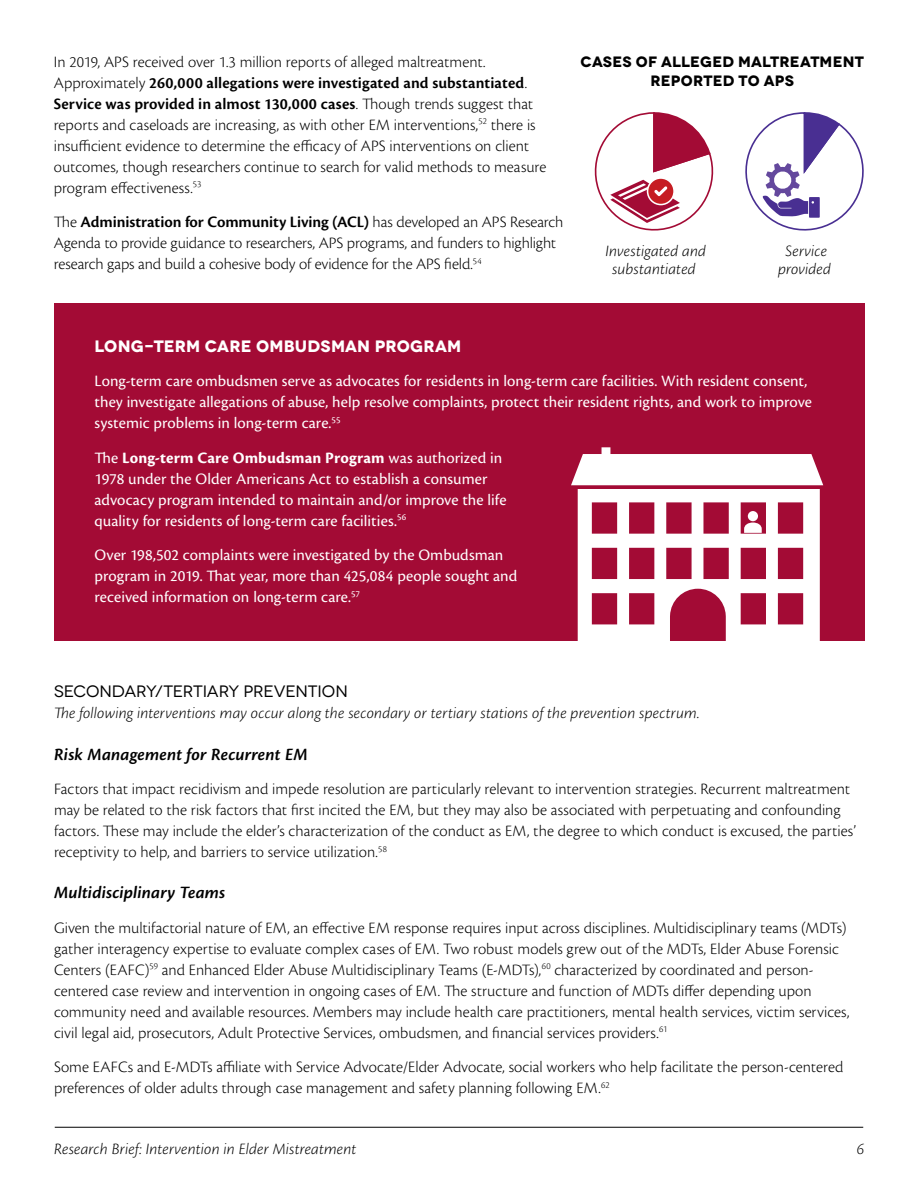
<style>
.page{position:relative;width:918px;height:1188px;background:#fff}
.page>*{position:absolute;margin:0;border:0;box-sizing:border-box;transform-origin:0 0}
.H04_-_Subsection{font:italic 600 18px "Cronos Pro";letter-spacing:.01em;color:#000}
.P_-_Body{font:300 16.5px/21px "Cronos Pro";color:#000}
.P_-_Body_White{font:16.5px/21px "Cronos Pro";letter-spacing:.005em;color:#fff}
.P_-_Body-2{font:italic 300 16.5px "Cronos Pro";letter-spacing:.01em;color:#000}
.RB_Infographic_Body{font:italic 300 16.5px/18px "Cronos Pro";letter-spacing:.01em;color:#000;text-align:center}
.H04_-_White_header_i{font:700 16.5px "Novecentowide";letter-spacing:.01em;color:#fff}
.H03_-_Subsection{font:16.5px "Novecentowide";letter-spacing:-.01em;color:#000}
.RB_Infographic_Label{font:700 15px/19.5px "Novecentowide";letter-spacing:.01em;color:#000;text-align:center}
.s1{font-weight:600}
.s2{font-weight:700}
</style>
<div class="page">
<div style="left:55px;top:304px;width:810px;height:337px;background:#a30b35"></div>
<svg style="left:571px;top:447px;width:252px;height:194px"></svg>
<div style="left:748px;top:511px;width:10px;height:10px;background:#fff;border-radius:50%"></div>
<hr style="left:55px;top:1127px;width:808px;height:1px;background:#000">
<svg style="left:594px;top:112px;width:120px;height:119px"></svg>
<svg style="left:745px;top:112px;width:119px;height:119px"></svg>
<p class="P_-_Body" style="left:54px;top:51px;width:494px">In 2019, APS received over 1.3 million reports of alleged maltreatment.<br>Approximately <span class="s1">260,000 allegations were investigated and substantiated</span>.<br><span class="s1">Service was provided in almost 130,000 cases</span>. Though trends suggest that reports and caseloads are increasing, as with other EM interventions,<sup>52</sup> there is insufficient evidence to determine the efficacy of APS interventions on client outcomes, though researchers continue to search for valid methods to measure program effectiveness.<sup>53</sup></p>
<p class="P_-_Body" style="left:54px;top:212px;width:511px">The <span class="s1">Administration for Community Living (ACL)</span> has developed an APS Research<br>Agenda to provide guidance to researchers, APS programs, and funders to highlight research gaps and build a cohesive body of evidence for the APS field.<sup>54</sup></p>
<p class="RB_Infographic_Label" style="left:581px;top:52px;width:285px">CASES OF ALLEGED MALTREATMENT<br>REPORTED TO APS</p>
<p class="RB_Infographic_Body" style="left:606px;top:242px;width:102px">Investigated and substantiated</p>
<p class="RB_Infographic_Body" style="left:778px;top:242px;width:55px">Service provided</p>
<h4 class="H04_-_White_header_i" style="left:94px;top:335px;width:368px">LONG-TERM CARE OMBUDSMAN PROGRAM</h4>
<p class="P_-_Body_White" style="left:94px;top:370px;width:719px">Long-term care ombudsmen serve as advocates for residents in long-term care facilities. With resident consent, they investigate allegations of abuse, help resolve complaints, protect their resident rights, and work to improve systemic problems in long-term care.<sup>55</sup></p>
<p class="P_-_Body_White" style="left:94px;top:447px;width:413px">The <span class="s2">Long-term Care Ombudsman Program</span> was authorized in 1978 under the Older Americans Act to establish a consumer advocacy program intended to maintain and/or improve the life quality for residents of long-term care facilities.<sup>56</sup></p>
<p class="P_-_Body_White" style="left:94px;top:544px;width:424px">Over 198,502 complaints were investigated by the Ombudsman program in 2019. That year, more than 425,084 people sought and received information on long-term care.<sup>57</sup></p>
<h3 class="H03_-_Subsection" style="left:54px;top:682px;width:295px">SECONDARY/TERTIARY PREVENTION</h3>
<p class="P_-_Body-2" style="left:54px;top:704px;width:647px">The following interventions may occur along the secondary or tertiary stations of the prevention spectrum.</p>
<h4 class="H04_-_Subsection" style="left:54px;top:744px;width:255px">Risk Management for Recurrent EM</h4>
<p class="P_-_Body" style="left:54px;top:779px;width:803px">Factors that impact recidivism and impede resolution are particularly relevant to intervention strategies. Recurrent maltreatment may be related to the risk factors that first incited the EM, but they may also be associated with perpetuating and confounding factors. These may include the elder’s characterization of the conduct as EM, the degree to which conduct is excused, the parties’ receptivity to help, and barriers to service utilization.<sup>58</sup></p>
<h4 class="H04_-_Subsection" style="left:54px;top:883px;width:173px">Multidisciplinary Teams</h4>
<p class="P_-_Body" style="left:54px;top:917px;width:797px">Given the multifactorial nature of EM, an effective EM response requires input across disciplines. Multidisciplinary teams (MDTs) gather interagency expertise to evaluate complex cases of EM. Two robust models grew out of the MDTs, Elder Abuse Forensic Centers (EAFC)<sup>59</sup> and Enhanced Elder Abuse Multidisciplinary Teams (E-MDTs),<sup>60</sup> characterized by coordinated and person&shy;centered case review and intervention in ongoing cases of EM. The structure and function of MDTs differ depending upon community need and available resources. Members may include health care practitioners, mental health services, victim services, civil legal aid, prosecutors, Adult Protective Services, ombudsmen, and financial services providers.<sup>61</sup></p>
<p class="P_-_Body" style="left:54px;top:1057px;width:791px">Some EAFCs and E-MDTs affiliate with Service Advocate/Elder Advocate, social workers who help facilitate the person-centered preferences of older adults through case management and safety planning following EM.<sup>62</sup></p>
<p class="P_-_Body-2" style="left:54px;top:1139px;width:304px">Research Brief: Intervention in Elder Mistreatment</p>
<p class="P_-_Body-2" style="left:857px;top:1139px;width:8px">6</p>
</div>
